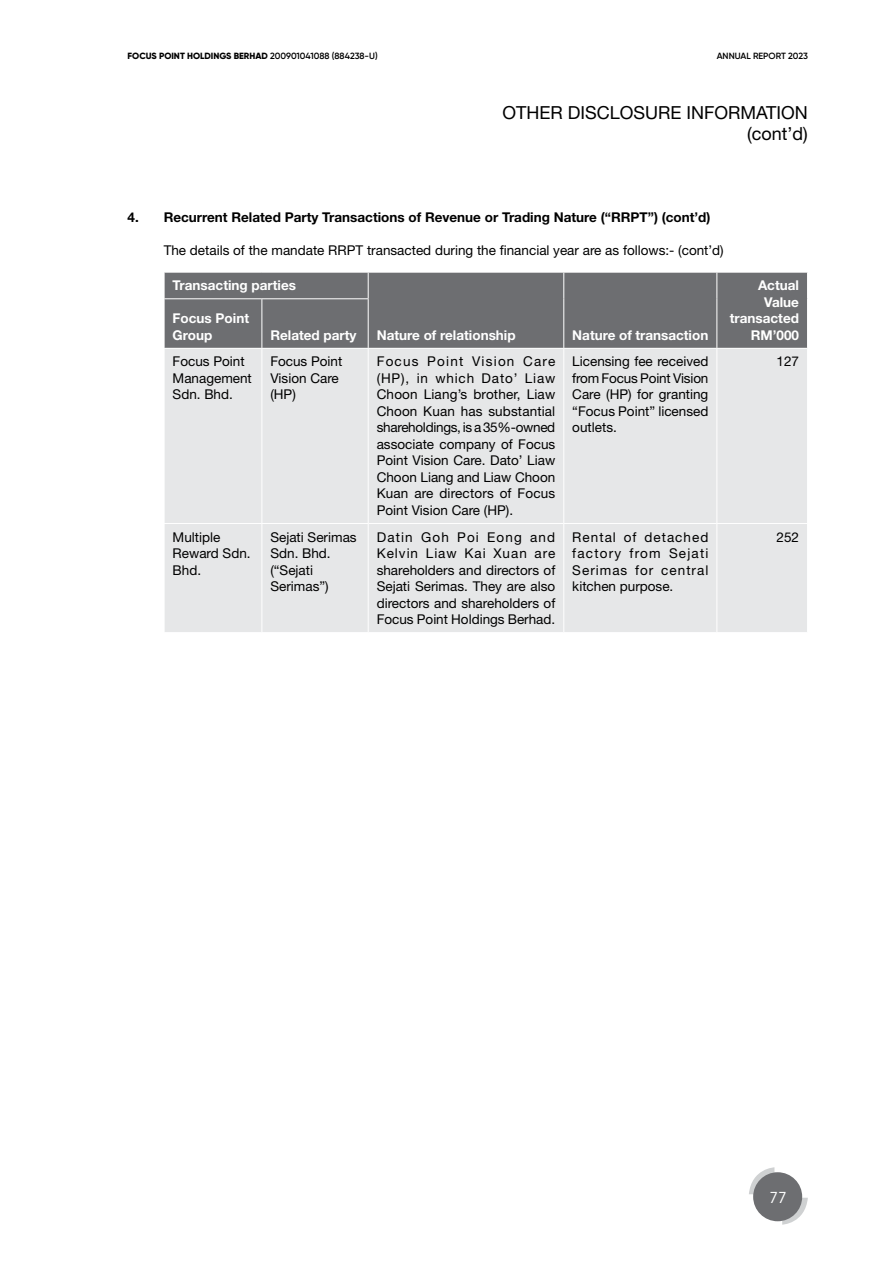
<style>
.page{position:relative;width:893px;height:1263px;background:#fff}
.page>*{position:absolute;margin:0;border:0;box-sizing:border-box;transform-origin:0 0}
.t1{font:18px/21px "Helvetica Neue LT Std";color:#000}
.t2{font:15px "ITC Avant Garde Std";color:#fff}
.t3{font:13.5px/16.5px "Helvetica Neue LT Std";color:#000}
.t4{font:700 13.5px/16.5px "Helvetica Neue LT Std";color:#fff;text-align:right}
.t5{font:700 13.5px "Helvetica Neue LT Std";color:#000}
.t6{font:800 9px "Gilroy";color:#000}
.t7{font:600 9px "Gilroy";color:#000}
.s1{font-weight:600}
</style>
<div class="page">
<svg style="left:749px;top:1167px;width:25px;height:27px"></svg>
<svg style="left:782px;top:1198px;width:26px;height:27px"></svg>
<div style="left:753px;top:1172px;width:49px;height:49px;background:#6d6e71;border-radius:50%"></div>
<div style="left:165px;top:273px;width:642px;height:75px;background:#6d6e71"></div>
<div style="left:165px;top:349px;width:642px;height:283px;background:#e6e7e8"></div>
<svg style="left:164px;top:272px;width:1px;height:26px"></svg>
<svg style="left:368px;top:272px;width:1px;height:26px"></svg>
<svg style="left:563px;top:272px;width:1px;height:27px"></svg>
<svg style="left:716px;top:272px;width:1px;height:27px"></svg>
<hr style="left:563px;top:299px;width:1px;height:49px;background:#fff">
<hr style="left:716px;top:299px;width:1px;height:49px;background:#fff">
<hr style="left:164px;top:298px;width:98px;height:1px;background:#fff">
<hr style="left:262px;top:298px;width:107px;height:1px;background:#fff">
<hr style="left:261px;top:299px;width:1px;height:49px;background:#fff">
<hr style="left:368px;top:299px;width:1px;height:49px;background:#fff">
<hr style="left:261px;top:349px;width:1px;height:174px;background:#fff">
<hr style="left:368px;top:349px;width:1px;height:174px;background:#fff">
<hr style="left:563px;top:349px;width:1px;height:174px;background:#fff">
<hr style="left:716px;top:349px;width:1px;height:174px;background:#fff">
<hr style="left:164px;top:523px;width:98px;height:1px;background:#fff">
<hr style="left:262px;top:523px;width:106px;height:1px;background:#fff">
<hr style="left:261px;top:524px;width:1px;height:108px;background:#fff">
<hr style="left:368px;top:523px;width:196px;height:1px;background:#fff">
<hr style="left:368px;top:524px;width:1px;height:108px;background:#fff">
<hr style="left:564px;top:523px;width:153px;height:1px;background:#fff">
<hr style="left:563px;top:524px;width:1px;height:108px;background:#fff">
<hr style="left:717px;top:523px;width:91px;height:1px;background:#fff">
<hr style="left:716px;top:524px;width:1px;height:108px;background:#fff">
<p class="t6" style="left:128px;top:50px;width:252px">FOCUS POINT HOLDINGS BERHAD <span class="s1">200901041088 (884238-U)</span></p>
<p class="t7" style="left:717px;top:51px;width:93px">ANNUAL REPORT 2023</p>
<h1 class="t1" style="left:503px;top:102px;width:25px">Other</h1>
<h1 class="t1" style="left:568px;top:102px;width:30px">DisclosureInformat</h1>
<h1 class="t1" style="left:747px;top:102px;width:62px;text-indent:29px">ion (cont’d)</h1>
<p class="t5" style="left:128px;top:209px;width:584px">4. Recurrent Related Party Transactions of Revenue or Trading Nature (“RRPT”) (cont’d)</p>
<p class="t3" style="left:164px;top:242px;width:562px">The details of the mandate RRPT transacted during the financial year are as follows:- (cont’d)</p>
<p class="t4" style="left:173px;top:277px;width:125px">Transacting parties</p>
<p class="t4" style="left:377px;top:326px;width:140px">Nature of relationship</p>
<p class="t4" style="left:572px;top:326px;width:138px">Nature of transaction</p>
<p class="t4" style="left:730px;top:277px;width:71px">Actual<br>Value transacted<br>RM’000</p>
<p class="t4" style="left:173px;top:310px;width:78px;text-align:left">Focus Point<br>Group</p>
<p class="t4" style="left:270px;top:326px;width:88px">Related party</p>
<p class="t3" style="left:173px;top:353px;width:81px">Focus Point<br>Management<br>Sdn. Bhd.</p>
<p class="t3" style="left:270px;top:353px;width:74px">Focus Point<br>Vision Care (HP)</p>
<p class="t3" style="left:377px;top:353px;width:180px;text-align:justify">Focus Point Vision Care (HP), in which Dato’ Liaw Choon Liang’s brother, Liaw Choon Kuan has substantial shareholdings, is a 35%-owned associate company of Focus Point Vision Care. Dato’ Liaw Choon Liang and Liaw Choon Kuan are directors of Focus Point Vision Care (HP).</p>
<p class="t3" style="left:572px;top:353px;width:138px;text-align:justify">Licensing fee received from Focus Point Vision Care (HP) for granting “Focus Point” licensed outlets.</p>
<p class="t3" style="left:776px;top:353px;width:24px">127</p>
<p class="t3" style="left:173px;top:528px;width:80px">Multiple<br>Reward Sdn.<br>Bhd.</p>
<p class="t3" style="left:270px;top:528px;width:88px">Sejati Serimas<br>Sdn. Bhd. (“Sejati<br>Serimas”)</p>
<p class="t3" style="left:377px;top:528px;width:180px;text-align:justify">Datin Goh Poi Eong and Kelvin Liaw Kai Xuan are shareholders and directors of Sejati Serimas. They are also directors and shareholders of Focus Point Holdings Berhad.</p>
<p class="t3" style="left:572px;top:528px;width:138px;text-align:justify">Rental of detached factory from Sejati Serimas for central kitchen purpose.</p>
<p class="t3" style="left:776px;top:528px;width:24px">252</p>
<p class="t2" style="left:769px;top:1189px;width:19px">77</p>
</div>
